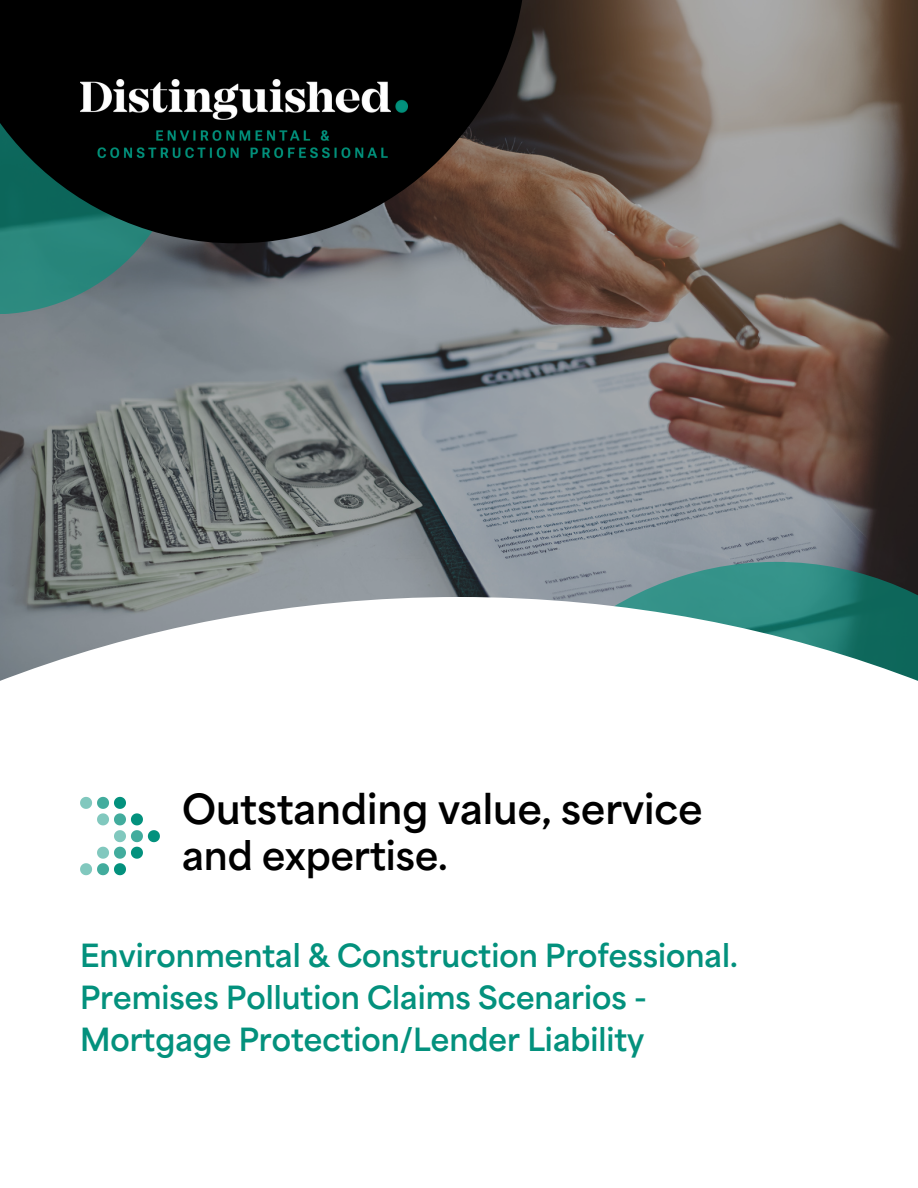
<style>
.page{position:relative;width:918px;height:1188px;background:#fff}
.page>*{position:absolute;margin:0;border:0;box-sizing:border-box;transform-origin:0 0}
.t1{font:800 39px "Area Normal";color:#000}
.t2{font:800 37.5px "Area Normal";color:#000}
.t3{font:800 30px "Area Normal";color:#03917d}
</style>
<div class="page">
<img style="left:0;top:0;width:918px;height:597px">
<svg style="left:459px;top:562px;width:459px;height:35px;background:#588484"></svg>
<svg style="left:0;top:243px;width:187px;height:71px;background:#487d7b"></svg>
<svg style="left:0;top:0;width:526px;height:243px;background:#111613"></svg>
<svg style="left:0;top:597px;width:918px;height:279px"></svg>
<svg style="left:80px;top:797px;width:80px;height:78px"></svg>
<img style="left:80px;top:80px;width:327px;height:82px">
<p class="t1" style="left:182px;top:793px;width:522px">Outstanding value, service</p>
<p class="t2" style="left:182px;top:840px;width:267px">and expertise.</p>
<p class="t3" style="left:80px;top:943px;width:659px">Environmental &amp; Construction Professional.</p>
<p class="t3" style="left:80px;top:985px;width:568px">Premises Pollution Claims Scenarios -</p>
<p class="t3" style="left:80px;top:1027px;width:566px">Mortgage Protection/Lender Liability</p>
</div>
